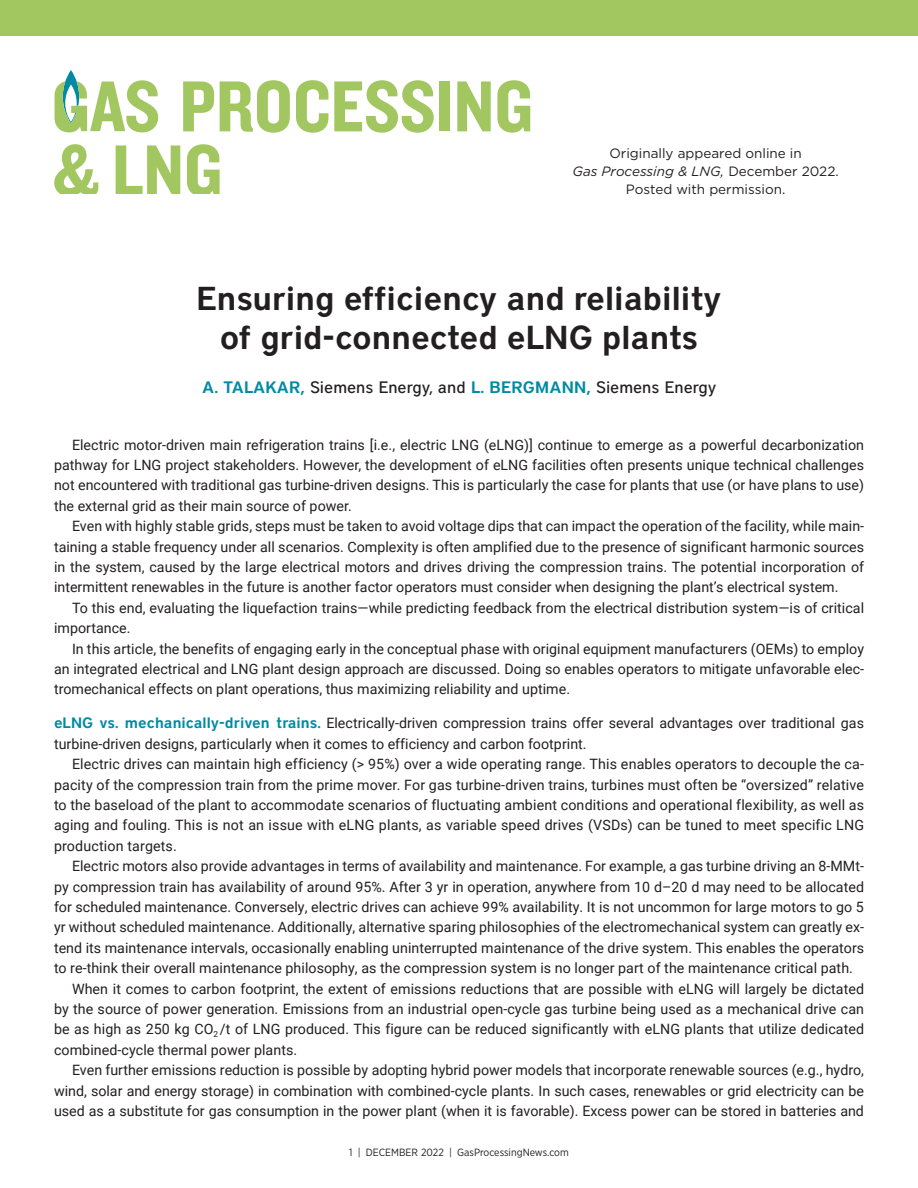
<style>
.page{position:relative;width:918px;height:1188px;background:#fff}
.page>*{position:absolute;margin:0;border:0;box-sizing:border-box;transform-origin:0 0}
.t1{font:600 33px/39.2px "District";color:#231f20;text-align:center}
.t2{font:500 16.5px "District";color:#231f20}
.t3{font:14.25px/20.4px "Roboto";letter-spacing:.005em;color:#231f20;text-align:justify}
.t4{font:13.5px/18px "Gotham";color:#231f20;text-align:center}
.t5{font:10.5px "Gotham Narrow";color:#231f20}
.s1{font-style:italic}
.s2{font-weight:600;color:#008aa4}
.s3{font-family:"District";font-weight:600;font-size:15px;color:#008aa4}
</style>
<div class="page">
<svg style="left:183px;top:81px;width:31px;height:50px"></svg>
<svg style="left:220px;top:80px;width:70px;height:53px"></svg>
<svg style="left:296px;top:80px;width:32px;height:53px"></svg>
<svg style="left:334px;top:80px;width:100px;height:53px"></svg>
<div style="left:439px;top:81px;width:11px;height:50px;background:#a3c760"></div>
<svg style="left:457px;top:81px;width:34px;height:50px"></svg>
<svg style="left:497px;top:80px;width:33px;height:53px"></svg>
<svg style="left:55px;top:70px;width:103px;height:62px"></svg>
<svg style="left:54px;top:144px;width:44px;height:50px"></svg>
<svg style="left:116px;top:145px;width:64px;height:49px"></svg>
<svg style="left:187px;top:144px;width:33px;height:50px"></svg>
<div style="left:0;top:0;width:918px;height:36px;background:#a3c760"></div>
<p class="t4" style="left:572px;top:144px;width:268px">Originally appeared online in<br><span class="s1">Gas Processing &amp; LNG,</span> December 2022.<br>Posted with permission.</p>
<h1 class="t1" style="left:197px;top:278px;width:526px">Ensuring efficiency and reliability of grid-connected eLNG plants</h1>
<p class="t2" style="left:202px;top:378px;width:516px"><span class="s2">A. TALAKAR,</span> Siemens Energy, and <span class="s2">L. BERGMANN,</span> Siemens Energy</p>
<p class="t3" style="left:54px;top:434px;width:812px;text-indent:18px">Electric motor-driven main refrigeration trains [i.e., electric LNG (eLNG)] continue to emerge as a powerful decarbonization pathway for LNG project stakeholders. However, the development of eLNG facilities often presents unique technical challenges not encountered with traditional gas turbine-driven designs. This is particularly the case for plants that use (or have plans to use) the external grid as their main source of power.</p>
<p class="t3" style="left:54px;top:515px;width:812px;text-indent:18px">Even with highly stable grids, steps must be taken to avoid voltage dips that can impact the operation of the facility, while main&shy;taining a stable frequency under all scenarios. Complexity is often amplified due to the presence of significant harmonic sources in the system, caused by the large electrical motors and drives driving the compression trains. The potential incorporation of intermittent renewables in the future is another factor operators must consider when designing the plant’s electrical system.</p>
<p class="t3" style="left:54px;top:597px;width:812px;text-indent:18px">To this end, evaluating the liquefaction trains—while predicting feedback from the electrical distribution system—is of critical importance.</p>
<p class="t3" style="left:54px;top:638px;width:812px;text-indent:18px">In this article, the benefits of engaging early in the conceptual phase with original equipment manufacturers (OEMs) to employ an integrated electrical and LNG plant design approach are discussed. Doing so enables operators to mitigate unfavorable elec&shy;tromechanical effects on plant operations, thus maximizing reliability and uptime.</p>
<p class="t3" style="left:54px;top:713px;width:812px"><span class="s3">eLNG vs. mechanically-driven trains.</span> Electrically-driven compression trains offer several advantages over traditional gas turbine-driven designs, particularly when it comes to efficiency and carbon footprint.</p>
<p class="t3" style="left:54px;top:753px;width:812px;text-indent:18px">Electric drives can maintain high efficiency (&gt; 95%) over a wide operating range. This enables operators to decouple the ca&shy;pacity of the compression train from the prime mover. For gas turbine-driven trains, turbines must often be “oversized” relative to the baseload of the plant to accommodate scenarios of fluctuating ambient conditions and operational flexibility, as well as aging and fouling. This is not an issue with eLNG plants, as variable speed drives (VSDs) can be tuned to meet specific LNG production targets.</p>
<p class="t3" style="left:72px;top:855px;width:794px">Electric motors also provide advantages in terms of availability and maintenance. For example, a gas turbine driving an 8-MMt-</p>
<p class="t3" style="left:54px;top:876px;width:812px">py compression train has availability of around 95%. After 3 yr in operation, anywhere from 10 d–20 d may need to be allocated</p>
<p class="t3" style="left:54px;top:896px;width:811px">for scheduled maintenance. Conversely, electric drives can achieve 99% availability. It is not uncommon for large motors to go 5</p>
<p class="t3" style="left:54px;top:917px;width:812px">yr without scheduled maintenance. Additionally, alternative sparing philosophies of the electromechanical system can greatly ex-</p>
<p class="t3" style="left:54px;top:937px;width:812px">tend its maintenance intervals, occasionally enabling uninterrupted maintenance of the drive system. This enables the operators</p>
<p class="t3" style="left:54px;top:957px;width:800px">to re-think their overall maintenance philosophy, as the compression system is no longer part of the maintenance critical path.</p>
<p class="t3" style="left:72px;top:978px;width:794px">When it comes to carbon footprint, the extent of emissions reductions that are possible with eLNG will largely be dictated</p>
<p class="t3" style="left:54px;top:998px;width:812px">by the source of power generation. Emissions from an industrial open-cycle gas turbine being used as a mechanical drive can</p>
<p class="t3" style="left:54px;top:1019px;width:812px">be as high as 250 kg CO<sub>2</sub> /t of LNG produced. This figure can be reduced significantly with eLNG plants that utilize dedicated</p>
<p class="t3" style="left:54px;top:1039px;width:245px">combined-cycle thermal power plants.</p>
<p class="t3" style="left:72px;top:1059px;width:793px">Even further emissions reduction is possible by adopting hybrid power models that incorporate renewable sources (e.g., hydro,</p>
<p class="t3" style="left:54px;top:1080px;width:812px">wind, solar and energy storage) in combination with combined-cycle plants. In such cases, renewables or grid electricity can be</p>
<p class="t3" style="left:54px;top:1100px;width:812px">used as a substitute for gas consumption in the power plant (when it is favorable). Excess power can be stored in batteries and</p>
<p class="t5" style="left:349px;top:1146px;width:221px">1 | DECEMBER 2022 | GasProcessingNews.com</p>
</div>
